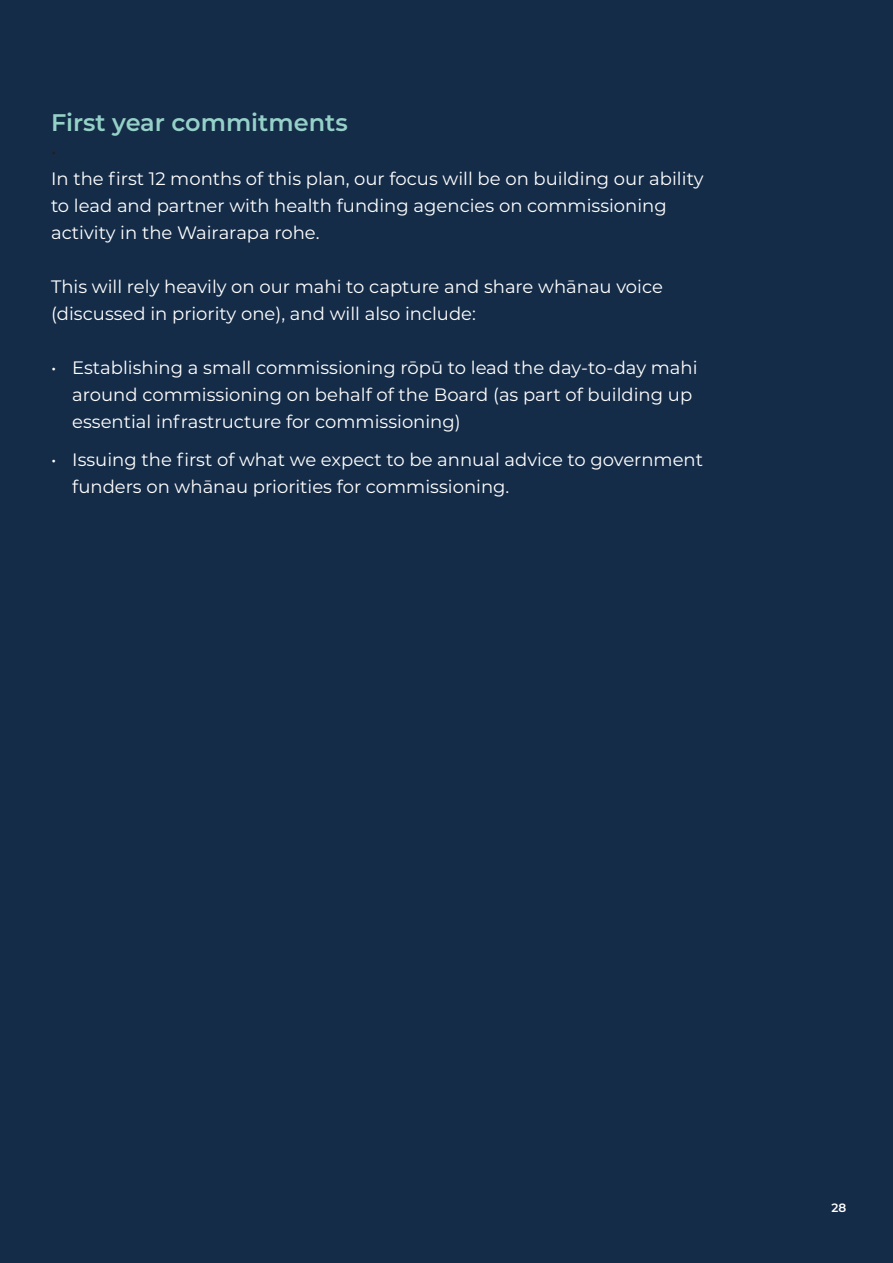
<style>
.page{position:relative;width:893px;height:1263px;background:#152c48}
.page>*{position:absolute;margin:0;border:0;box-sizing:border-box;transform-origin:0 0}
.t1{font:600 24px "Montserrat";color:#95d1c9}
.t2{font:18px/27px "Montserrat";color:#fff}
.t3{font:18px "Montserrat";color:#231f20}
.t4{font:600 12px "Montserrat";color:#fff}
</style>
<div class="page">
<h1 class="t1" style="left:51px;top:106px;width:298px">First year commitments</h1>
<p class="t3" style="left:51px;top:140px;width:7px">•</p>
<p class="t2" style="left:51px;top:165px;width:654px">In the first 12 months of this plan, our focus will be on building our ability to lead and partner with health funding agencies on commissioning activity in the Wairarapa rohe.</p>
<p class="t2" style="left:51px;top:273px;width:613px">This will rely heavily on our mahi to capture and share whānau voice (discussed in priority one), and will also include:</p>
<p class="t2" style="left:72px;top:354px;width:627px;text-indent:-21px">• Establishing a small commissioning rōpū to lead the day-to-day mahi around commissioning on behalf of the Board (as part of building up essential infrastructure for commissioning)</p>
<p class="t2" style="left:72px;top:445px;width:632px;text-indent:-21px">• Issuing the first of what we expect to be annual advice to government funders on whānau priorities for commissioning.</p>
<p class="t4" style="left:832px;top:1199px;width:16px">28</p>
</div>
